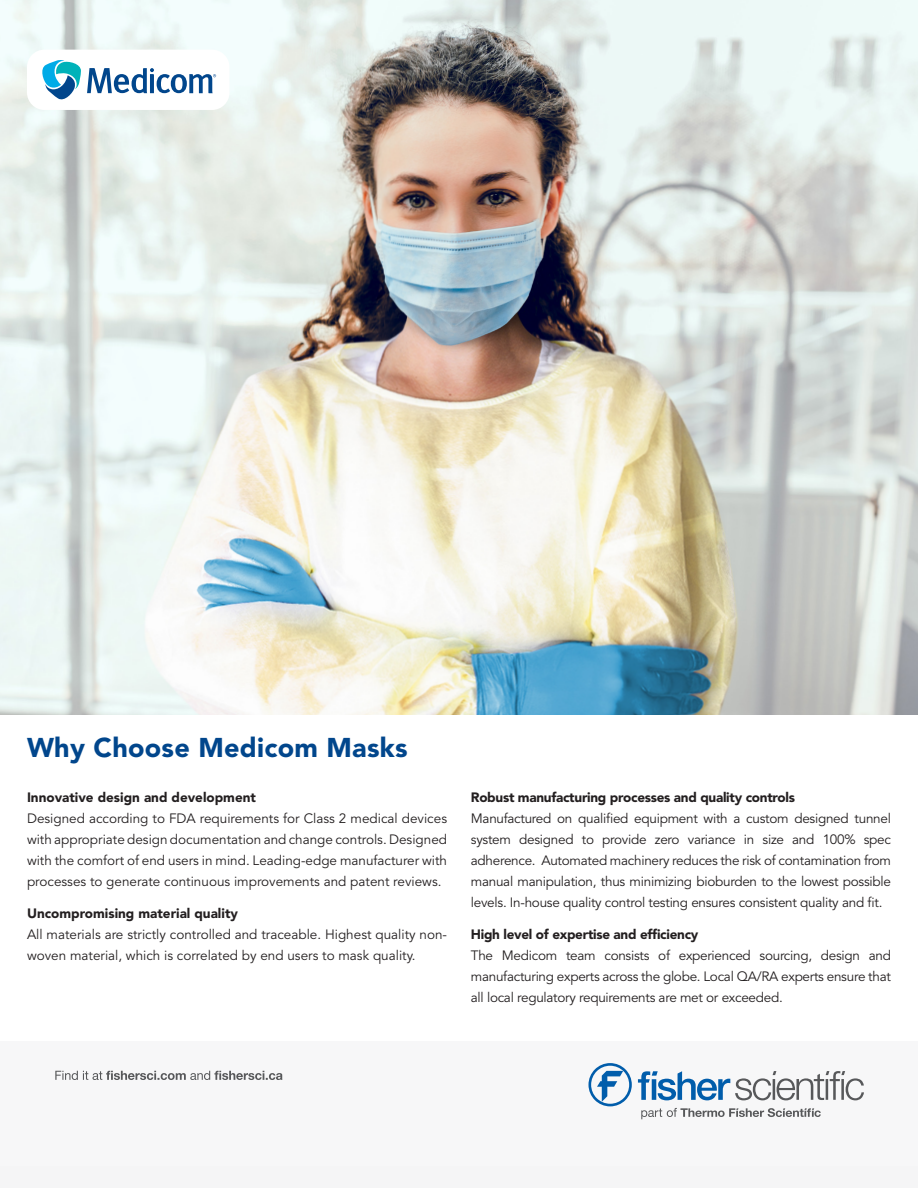
<style>
.page{position:relative;width:918px;height:1188px;background:#fff}
.page>*{position:absolute;margin:0;border:0;box-sizing:border-box;transform-origin:0 0}
.t1{font:900 27px "Avenir LT Std";letter-spacing:.01em;color:#01468c}
.t2{font:13.5px/21px "Avenir LT Std";color:#231f20;text-align:justify}
.t3{font:900 13.5px "Avenir LT Std";letter-spacing:-.02em;color:#231f20}
.t4{font:900 13.5px "Avenir LT Std";color:#231f20}
</style>
<div class="page">
<img style="left:0;top:0;width:918px;height:715px">
<div style="left:27px;top:50px;width:202px;height:60px;background:#fff;border-radius:17px"></div>
<svg style="left:42px;top:60px;width:39px;height:40px"></svg>
<svg style="left:87px;top:68px;width:129px;height:25px"></svg>
<div style="left:0;top:1041px;width:918px;height:147px;background:#f5f5f6"></div>
<svg style="left:588px;top:1063px;width:44px;height:43px"></svg>
<svg style="left:641px;top:1108px;width:180px;height:11px"></svg>
<svg style="left:638px;top:1071px;width:226px;height:29px"></svg>
<svg style="left:55px;top:1071px;width:227px;height:9px"></svg>
<h1 class="t1" style="left:27px;top:731px;width:382px">Why Choose Medicom Masks</h1>
<p class="t4" style="left:27px;top:789px;width:231px">Innovative design and development</p>
<p class="t2" style="left:27px;top:808px;width:422px">Designed according to FDA requirements for Class 2 medical devices with appropriate design documentation and change controls. Designed with the comfort of end users in mind. Leading-edge manufacturer with processes to generate continuous improvements and patent reviews.</p>
<p class="t4" style="left:27px;top:905px;width:213px">Uncompromising material quality</p>
<p class="t2" style="left:27px;top:924px;width:422px">All materials are strictly controlled and traceable. Highest quality non&shy;woven material, which is correlated by end users to mask quality.</p>
<p class="t3" style="left:471px;top:789px;width:326px">Robust manufacturing processes and quality controls</p>
<p class="t2" style="left:471px;top:808px;width:422px">Manufactured on qualified equipment with a custom designed tunnel system designed to provide zero variance in size and 100% spec adherence. Automated machinery reduces the risk of contamination from manual manipulation, thus minimizing bioburden to the lowest possible levels. In-house quality control testing ensures consistent quality and fit.</p>
<p class="t3" style="left:471px;top:926px;width:229px">High level of expertise and efficiency</p>
<p class="t2" style="left:471px;top:945px;width:422px">The Medicom team consists of experienced sourcing, design and manufacturing experts across the globe. Local QA/RA experts ensure that all local regulatory requirements are met or exceeded.</p>
</div>
